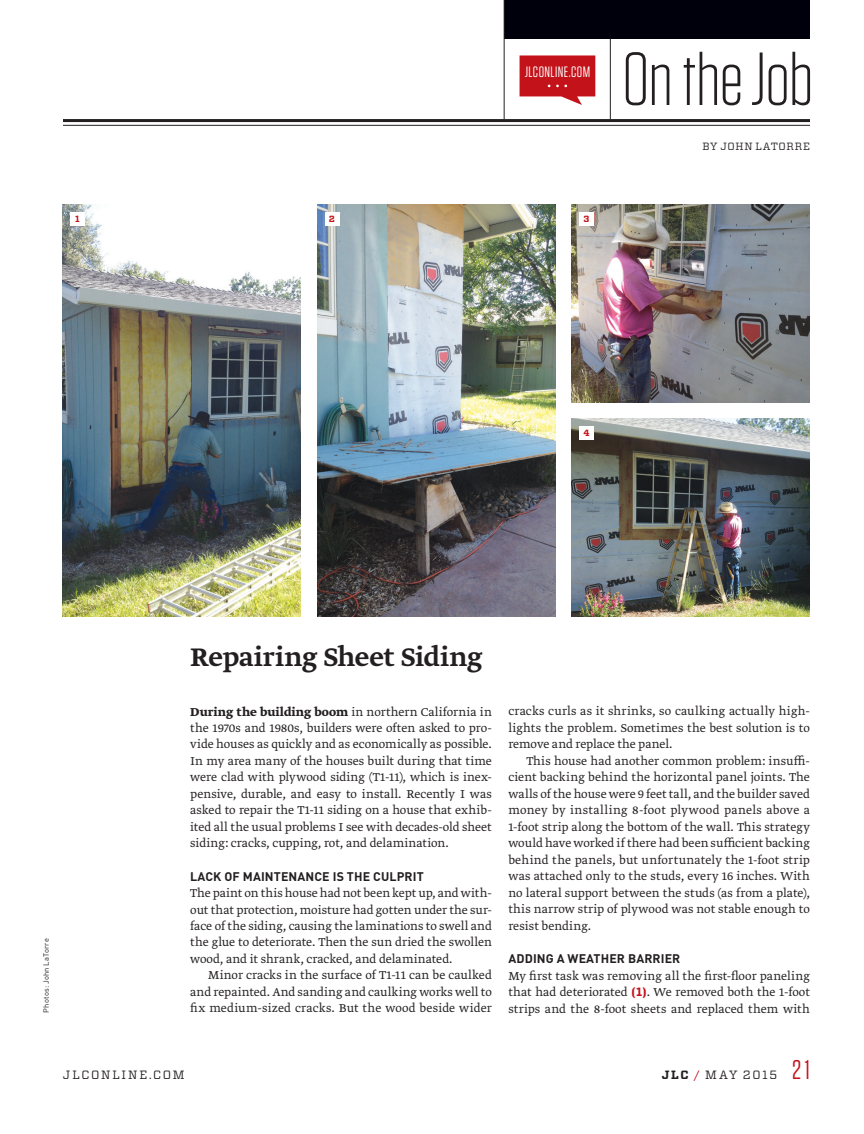
<style>
.page{position:relative;width:864px;height:1134px;background:#fff}
.page>*{position:absolute;margin:0;border:0;box-sizing:border-box;transform-origin:0 0}
.t1{font:300 75px "Tungsten";letter-spacing:-.015em;color:#231f20}
.t2{font:500 30px "Greta Text Std";letter-spacing:-.005em;color:#231f20}
.t3{font:27px "Tungsten";color:#c4121a}
.t4{font:15px "Tungsten";letter-spacing:.03em;color:#fff}
.t5{font:300 13.5px/16.5px "Greta Text Std";letter-spacing:.005em;color:#231f20;text-align:justify}
.t6{font:700 12.3px "DINOT";letter-spacing:.01em;color:#231f20}
.t7{font:12px "Vitesse";letter-spacing:.14em;color:#231f20}
.t8{font:10.5px "Vitesse";letter-spacing:.06em;color:#231f20}
.t9{font:700 9px "Vitesse";color:#c4121a}
.t10{font:7.5px "DINOT";letter-spacing:.03em;color:#231f20}
.s1{font-family:"Greta Text Std Bold Min";font-weight:400}
.s2{font-family:"Vitesse";font-weight:700;font-size:12px;color:#c4121a}
.s3{font-weight:700}
.s4{color:#c4121a}
</style>
<div class="page">
<hr style="left:63px;top:119px;width:747px;height:3px;background:#231f20">
<hr style="left:63px;top:125px;width:747px;height:1px;background:#231f20">
<div style="left:504px;top:0;width:306px;height:39px;background:#00000d"></div>
<hr style="left:610px;top:38px;width:1px;height:81px;background:#231f20">
<hr style="left:504px;top:0;width:1px;height:119px;background:#231f20">
<svg style="left:520px;top:55px;width:75px;height:50px;background:#cd3940"></svg>
<img style="left:572px;top:419px;width:238px;height:198px">
<img style="left:572px;top:204px;width:238px;height:198px">
<div style="left:579px;top:426px;width:15px;height:14px;background:#fff"></div>
<div style="left:579px;top:212px;width:15px;height:14px;background:#fff"></div>
<img style="left:318px;top:204px;width:237px;height:413px">
<div style="left:325px;top:212px;width:14px;height:14px;background:#fff"></div>
<img style="left:63px;top:204px;width:238px;height:413px">
<div style="left:70px;top:212px;width:15px;height:14px;background:#fff"></div>
<p class="t4" style="left:525px;top:64px;width:67px">JLCONLINE.COM</p>
<p class="t9" style="left:75px;top:213px;width:6px">1</p>
<p class="t9" style="left:329px;top:213px;width:8px">2</p>
<p class="t9" style="left:584px;top:213px;width:7px">3</p>
<h1 class="t1" style="left:622px;top:41px;width:193px">On the Job</h1>
<p class="t8" style="left:702px;top:139px;width:109px">BY JOHN LATORRE</p>
<p class="t9" style="left:583px;top:427px;width:8px">4</p>
<p class="t10" style="left:41px;top:1013px;width:76px;rotate:-90deg">Photos: John LaTorre</p>
<h2 class="t2" style="left:190px;top:639px;width:294px">Repairing Sheet Siding</h2>
<p class="t5" style="left:190px;top:704px;width:303px"><span class="s1">During the building boom</span> in northern California in the 1970s and 1980s, builders were often asked to pro&shy;vide houses as quickly and as economically as possible.<br>In my area many of the houses built during that time were clad with plywood siding (T1-11), which is inex&shy;pensive, durable, and easy to install. Recently I was asked to repair the T1-11 siding on a house that exhib&shy;ited all the usual problems I see with decades-old sheet siding: cracks, cupping, rot, and delamination.</p>
<p class="t6" style="left:190px;top:868px;width:235px">LACK OF MAINTENANCE IS THE CULPRIT</p>
<p class="t5" style="left:190px;top:885px;width:303px">The paint on this house had not been kept up, and with&shy;out that protection, moisture had gotten under the sur&shy;face of the siding, causing the laminations to swell and the glue to deteriorate. Then the sun dried the swollen wood, and it shrank, cracked, and delaminated.</p>
<p class="t5" style="left:190px;top:968px;width:303px;text-indent:18px">Minor cracks in the surface of T1-11 can be caulked and repainted. And sanding and caulking works well to fix medium-sized cracks. But the wood beside wider</p>
<p class="t5" style="left:508px;top:704px;width:303px">cracks curls as it shrinks, so caulking actually high&shy;lights the problem. Sometimes the best solution is to remove and replace the panel.</p>
<p class="t5" style="left:508px;top:753px;width:303px;text-indent:18px">This house had another common problem: insuffi&shy;cient backing behind the horizontal panel joints. The walls of the house were 9 feet tall, and the builder saved money by installing 8-foot plywood panels above a 1-foot strip along the bottom of the wall. This strategy would have worked if there had been sufficient backing behind the panels, but unfortunately the 1-foot strip was attached only to the studs, every 16 inches. With no lateral support between the studs (as from a plate), this narrow strip of plywood was not stable enough to resist bending.</p>
<p class="t6" style="left:508px;top:950px;width:173px">ADDING A WEATHER BARRIER</p>
<p class="t5" style="left:508px;top:968px;width:303px">My first task was removing all the first-floor paneling that had deteriorated <span class="s2">(1)</span>. We removed both the 1-foot strips and the 8-foot sheets and replaced them with</p>
<p class="t7" style="left:63px;top:1066px;width:123px">JLCONLINE.COM</p>
<p class="t7" style="left:662px;top:1066px;width:117px"><span class="s3">JLC</span> <span class="s4">/</span> MAY 2015</p>
<h3 class="t3" style="left:792px;top:1055px;width:19px">21</h3>
</div>
